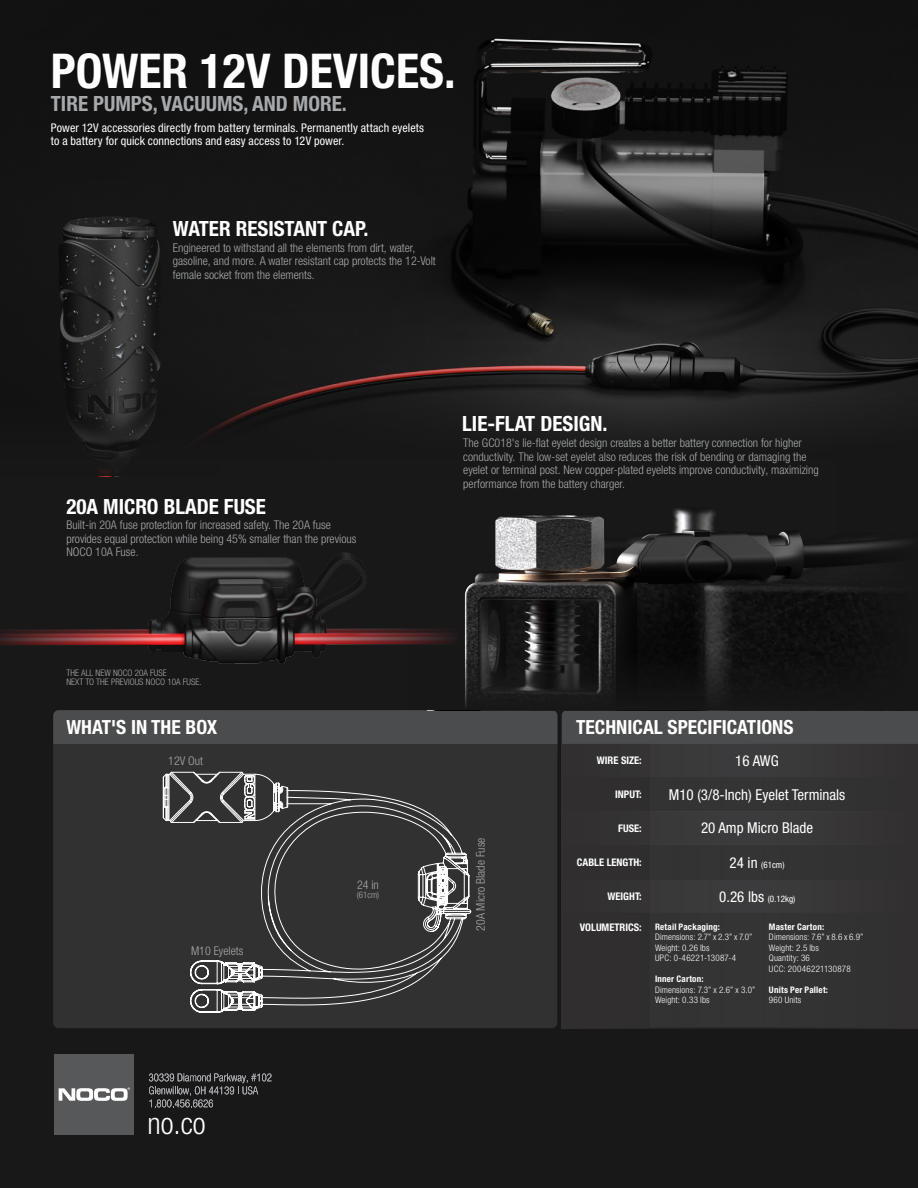
<style>
.page{position:relative;width:918px;height:1188px;background:#191819}
.page>*{position:absolute;margin:0;border:0;box-sizing:border-box;transform-origin:0 0}
.t1{font:700 condensed 48px "Helvetica Neue LTW1 G";color:#fff}
.t2{font:300 condensed 30px "Helvetica Neue LT Std";color:#fff}
.t3{font:700 condensed 21px "Helvetica Neue LTW1 G";color:#fff}
.t4{font:700 condensed 21px "Helvetica Neue LTW1 G";color:#a7aaac}
.t5{font:700 condensed 19.5px "Helvetica Neue LTW1 G";color:#fff}
.t6{font:condensed 15px "Helvetica Neue LTW1 G";color:#fff}
.t7{font:300 condensed 12px/13.5px "Helvetica Neue LTW1 G";color:#a7aaac}
.t8{font:condensed 12px/13.5px "Helvetica Neue LTW1 G";letter-spacing:.01em;color:#fff}
.t9{font:700 condensed 10.5px "Helvetica Neue LTW1 G";color:#fff}
.t10{font:300 condensed 9px "Helvetica Neue LTW1 G";letter-spacing:.015em;color:#fff}
.t11{font:700 condensed 9px "Helvetica Neue LTW1 G";letter-spacing:.02em;color:#fff}
.t12{font:300 condensed 9px "Helvetica Neue LTW1 G";color:#a7aaac}
.t13{font:300 condensed 9px "Helvetica Neue LTW1 G";letter-spacing:.035em;color:#fff}
.t14{font:condensed 9px "Helvetica Neue LTW1 G";color:#fff}
.s1{font-size:15px}
</style>
<div class="page">
<img style="left:285px;top:17px;width:633px;height:380px">
<svg style="left:149px;top:1074px;width:122px;height:33px"></svg>
<div style="left:54px;top:1054px;width:79px;height:80px;background:#57585a"></div>
<svg style="left:59px;top:1087px;width:71px;height:14px"></svg>
<div style="left:53px;top:744px;width:505px;height:284px;background:#313132"></div>
<div style="left:53px;top:710px;width:865px;height:34px;background:#4b4c4d"></div>
<div style="left:562px;top:744px;width:229px;height:284px;background:#312f30"></div>
<div style="left:671px;top:744px;width:247px;height:284px;background:#312f30"></div>
<img style="left:0;top:552px;width:407px;height:112px">
<img style="left:407px;top:377px;width:511px;height:273px">
<div style="left:406px;top:650px;width:512px;height:60px;background:#171717"></div>
<div style="left:837px;top:442px;width:81px;height:268px;background:#171717"></div>
<svg style="left:190px;top:790px;width:283px;height:223px;background:#444445"></svg>
<svg style="left:163px;top:772px;width:125px;height:52px;background:#606061"></svg>
<img style="left:59px;top:216px;width:177px;height:212px">
<div style="left:0;top:411px;width:220px;height:65px;background:#171717"></div>
<p class="t1" style="left:51px;top:42px;width:406px">POWER 12V DEVICES.</p>
<p class="t4" style="left:51px;top:91px;width:298px">TIRE PUMPS, VACUUMS, AND MORE.</p>
<p class="t8" style="left:51px;top:121px;width:375px">Power 12V accessories directly from battery terminals. Permanently attach eyelets to a battery for quick connections and easy access to 12V power.</p>
<p class="t3" style="left:173px;top:216px;width:197px">WATER RESISTANT CAP.</p>
<p class="t7" style="left:173px;top:241px;width:265px">Engineered to withstand all the elements from dirt, water, gasoline, and more. A water resistant cap protects the 12-Volt female socket from the elements.</p>
<p class="t3" style="left:66px;top:494px;width:201px">20A MICRO BLADE FUSE</p>
<p class="t7" style="left:66px;top:518px;width:292px">Built-in 20A fuse protection for increased safety. The 20A fuse provides equal protection while being 45% smaller than the previous<br>NOCO 10A Fuse.</p>
<p class="t12" style="left:66px;top:668px;width:102px">THE ALL NEW NOCO 20A FUSE</p>
<p class="t12" style="left:66px;top:677px;width:137px">NEXT TO THE PREVIOUS NOCO 10A FUSE.</p>
<p class="t3" style="left:462px;top:411px;width:147px">LIE-FLAT DESIGN.</p>
<p class="t7" style="left:463px;top:436px;width:357px">The GC018's lie-flat eyelet design creates a better battery connection for higher conductivity. The low-set eyelet also reduces the risk of bending or damaging the eyelet or terminal post. New copper-plated eyelets improve conductivity, maximizing performance from the battery charger.</p>
<p class="t5" style="left:66px;top:715px;width:152px">WHAT'S IN THE BOX</p>
<p class="t5" style="left:576px;top:715px;width:219px">TECHNICAL SPECIFICATIONS</p>
<p class="t9" style="left:597px;top:754px;width:46px">WIRE SIZE:</p>
<p class="t6" style="left:735px;top:752px;width:45px">16 AWG</p>
<p class="t7" style="left:168px;top:754px;width:36px">12V Out</p>
<p class="t7" style="left:191px;top:944px;width:54px">M10 Eyelets</p>
<p class="t2" style="left:147px;top:1107px;width:60px">no.co</p>
<p class="t7" style="left:357px;top:878px;width:23px">24 in</p>
<p class="t12" style="left:357px;top:890px;width:24px">(61cm)</p>
<p class="t7" style="left:474px;top:931px;width:95px;rotate:-90deg">20A Micro Blade Fuse</p>
<p class="t9" style="left:615px;top:788px;width:28px">INPUT:</p>
<p class="t9" style="left:618px;top:822px;width:25px">FUSE:</p>
<p class="t9" style="left:577px;top:856px;width:66px">CABLE LENGTH:</p>
<p class="t9" style="left:608px;top:890px;width:36px">WEIGHT:</p>
<p class="t9" style="left:580px;top:921px;width:63px">VOLUMETRICS:</p>
<p class="t6" style="left:669px;top:785px;width:178px">M10 (3/8-Inch) Eyelet Terminals</p>
<p class="t6" style="left:701px;top:819px;width:114px">20 Amp Micro Blade</p>
<p class="t14" style="left:730px;top:859px;width:56px"><span class="s1">24 in</span> (61cm)</p>
<p class="t14" style="left:719px;top:893px;width:78px"><span class="s1">0.26 lbs</span> (0.12kg)</p>
<p class="t11" style="left:655px;top:921px;width:66px">Retail Packaging:</p>
<p class="t10" style="left:655px;top:932px;width:99px">Dimensions: 2.7” x 2.3” x 7.0”</p>
<p class="t10" style="left:655px;top:942px;width:56px">Weight: 0.26 lbs</p>
<p class="t13" style="left:655px;top:953px;width:83px">UPC: 0-46221-13087-4</p>
<p class="t11" style="left:655px;top:974px;width:50px">Inner Carton:</p>
<p class="t10" style="left:655px;top:984px;width:102px">Dimensions: 7.3” x 2.6” x 3.0”</p>
<p class="t10" style="left:655px;top:995px;width:56px">Weight: 0.33 lbs</p>
<p class="t11" style="left:769px;top:921px;width:57px">Master Carton:</p>
<p class="t10" style="left:769px;top:932px;width:96px">Dimensions: 7.6” x 8.6 x 6.9”</p>
<p class="t10" style="left:769px;top:942px;width:51px">Weight: 2.5 lbs</p>
<p class="t10" style="left:769px;top:953px;width:43px">Quantity: 36</p>
<p class="t13" style="left:769px;top:963px;width:83px">UCC: 20046221130878</p>
<p class="t11" style="left:769px;top:984px;width:61px">Units Per Pallet:</p>
<p class="t10" style="left:769px;top:995px;width:34px">960 Units</p>
</div>
